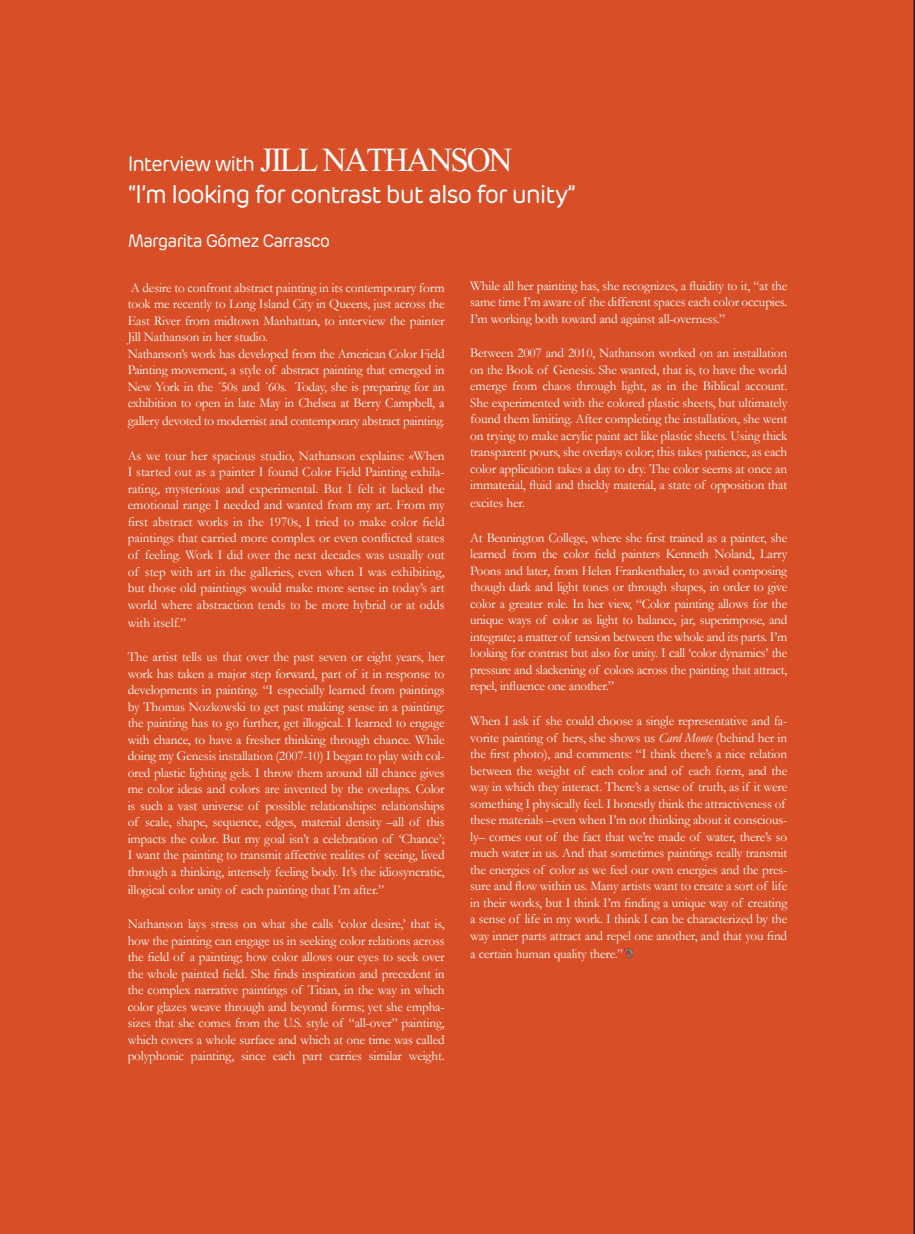
<style>
.page{position:relative;width:915px;height:1234px;background:#fff}
.page>*{position:absolute;margin:0;border:0;box-sizing:border-box;transform-origin:0 0}
.Creditos{font:25.5px "Rubrik";letter-spacing:-.05em;color:#fff}
.Creditos-2{font:21px "Rubrik";letter-spacing:-.05em;color:#fff}
.Creditos-3{font:18px "Rubrik";letter-spacing:-.05em;color:#fff}
.Creditos-4{font:13.5px/16.5px "Garamond";letter-spacing:-.01em;color:#fff;text-align:justify}
.s1{font-family:"Aparajita";font-size:42px}
.s2{font-style:italic}
</style>
<div class="page">
<div style="left:0;top:0;width:914px;height:1233px;background:#d84e26"></div>
<svg style="left:624px;top:948px;width:8px;height:10px"></svg>
<p class="Creditos-2" style="left:128px;top:151px;width:386px">Interview with <span class="s1">JILL NATHANSON</span></p>
<p class="Creditos" style="left:128px;top:178px;width:450px">“I’m looking for contrast but also for unity”</p>
<p class="Creditos-3" style="left:128px;top:230px;width:204px">Margarita Gómez Carrasco</p>
<p class="Creditos-4" style="left:128px;top:279px;width:318px">A desire to confront abstract painting in its contemporary form took me recently to Long Island City in Queens, just across the East River from midtown Manhattan, to interview the painter Jill Nathanson in her studio.</p>
<p class="Creditos-4" style="left:128px;top:345px;width:318px">Nathanson’s work has developed from the American Color Field Painting movement, a style of abstract painting that emerged in New York in the ´50s and ´60s. Today, she is preparing for an exhibition to open in late May in Chelsea at Berry Campbell, a</p>
<p class="Creditos-4" style="left:128px;top:412px;width:318px">gallery devoted to modernist and contemporary abstract painting.</p>
<p class="Creditos-4" style="left:128px;top:447px;width:318px">As we tour her spacious studio, Nathanson explains: «When I started out as a painter I found Color Field Painting exhila&shy;rating, mysterious and experimental. But I felt it lacked the emotional range I needed and wanted from my art. From my first abstract works in the 1970s, I tried to make color field paintings that carried more complex or even conflicted states of feeling. Work I did over the next decades was usually out of step with art in the galleries, even when I was exhibiting, but those old paintings would make more sense in today’s art world where abstraction tends to be more hybrid or at odds</p>
<p class="Creditos-4" style="left:128px;top:613px;width:60px">with itself.”</p>
<p class="Creditos-4" style="left:128px;top:648px;width:318px">The artist tells us that over the past seven or eight years, her work has taken a major step forward, part of it in response to developments in painting. “I especially learned from paintings by Thomas Nozkowski to get past making sense in a painting: the painting has to go further, get illogical. I learned to engage with chance, to have a fresher thinking through chance. While doing my Genesis installation (2007-10) I began to play with col&shy;ored plastic lighting gels. I throw them around till chance gives me color ideas and colors are invented by the overlaps. Color is such a vast universe of possible relationships: relationships of scale, shape, sequence, edges, material density –all of this impacts the color. But my goal isn’t a celebration of ‘Chance’; I want the painting to transmit affective realites of seeing, lived through a thinking, intensely feeling body. It’s the idiosyncratic,</p>
<p class="Creditos-4" style="left:128px;top:880px;width:258px">illogical color unity of each painting that I’m after.”</p>
<p class="Creditos-4" style="left:128px;top:915px;width:318px">Nathanson lays stress on what she calls ‘color desire,’ that is, how the painting can engage us in seeking color relations across the field of a painting; how color allows our eyes to seek over the whole painted field. She finds inspiration and precedent in the complex narrative paintings of Titian, in the way in which color glazes weave through and beyond forms; yet she empha&shy;sizes that she comes from the U.S. style of “all-over” painting, which covers a whole surface and which at one time was called polyphonic painting, since each part carries similar weight.</p>
<p class="Creditos-4" style="left:470px;top:277px;width:318px">While all her painting has, she recognizes, a fluidity to it, “at the same time I’m aware of the different spaces each color occupies.<br>I’m working both toward and against all-overness.”</p>
<p class="Creditos-4" style="left:470px;top:344px;width:318px">Between 2007 and 2010, Nathanson worked on an installation on the Book of Genesis. She wanted, that is, to have the world emerge from chaos through light, as in the Biblical account.<br>She experimented with the colored plastic sheets, but ultimately found them limiting. After completing the installation, she went on trying to make acrylic paint act like plastic sheets. Using thick transparent pours, she overlays color; this takes patience, as each color application takes a day to dry. The color seems at once an immaterial, fluid and thickly material, a state of opposition that</p>
<p class="Creditos-4" style="left:470px;top:494px;width:56px">excites her.</p>
<p class="Creditos-4" style="left:470px;top:529px;width:318px">At Bennington College, where she first trained as a painter, she learned from the color field painters Kenneth Noland, Larry Poons and later, from Helen Frankenthaler, to avoid composing though dark and light tones or through shapes, in order to give color a greater role. In her view, “Color painting allows for the unique ways of color as light to balance, jar, superimpose, and integrate; a matter of tension between the whole and its parts. I’m looking for contrast but also for unity. I call ‘color dynamics’ the pressure and slackening of colors across the painting that attract, repel, influence one another.”</p>
<p class="Creditos-4" style="left:470px;top:712px;width:318px;text-align:left">When I ask if she could choose a single representative and fa&shy;vorite painting of hers, she shows us <span class="s2">Card Monte</span> (behind her in the first photo), and comments: “I think there’s a nice relation between the weight of each color and of each form, and the way in which they interact. There’s a sense of truth, as if it were something I physically feel. I honestly think the attractiveness of these materials –even when I’m not thinking about it conscious&shy;ly– comes out of the fact that we’re made of water, there’s so much water in us. And that sometimes paintings really transmit the energies of color as we feel our own energies and the pres&shy;sure and flow within us. Many artists want to create a sort of life in their works, but I think I’m finding a unique way of creating a sense of life in my work. I think I can be characterized by the way inner parts attract and repel one another, and that you find</p>
<p class="Creditos-4" style="left:470px;top:944px;width:154px">a certain human quality there.”</p>
</div>
